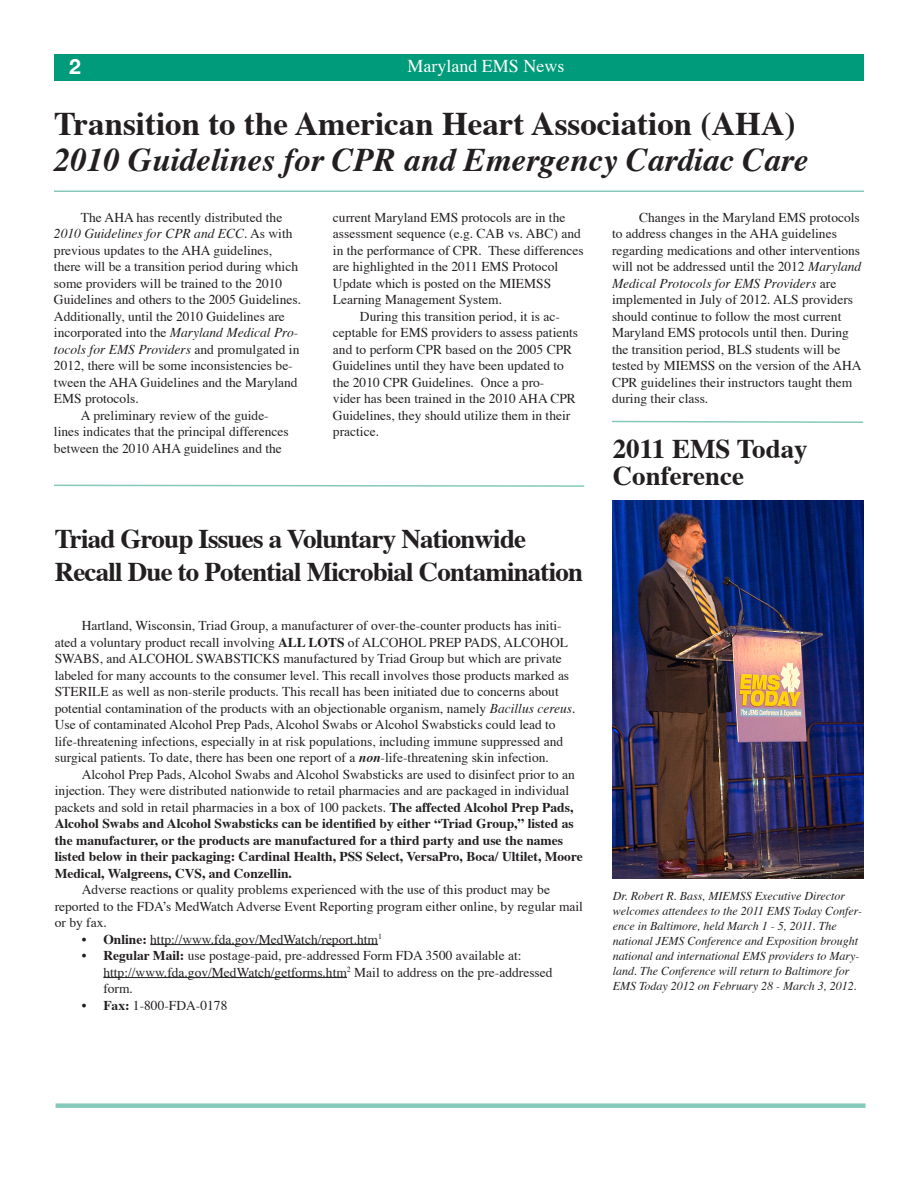
<style>
.page{position:relative;width:918px;height:1188px;background:#fff}
.page>*{position:absolute;margin:0;border:0;box-sizing:border-box;transform-origin:0 0}
.t1{font:700 33px "Times";color:#231f20}
.t2{font:italic 700 33px "Times";color:#231f20}
.t3{font:700 27px/33px "Times";letter-spacing:-.03em;color:#231f20}
.t4{font:700 27px/27px "Times";color:#231f20}
.t5{font:700 21px "Helvetica Neue";color:#fff}
.t6{font:18px "Times";color:#fff}
.t7{font:13.5px/16.5px "Times";color:#231f20}
.t8{font:700 13.5px/16.5px "Times";color:#231f20}
.t9{font:italic 12px/15px "Times";color:#231f20}
.s1{font-style:italic}
.s2{font-weight:700}
.s3{font-weight:700;font-style:italic}
.s4{font-weight:400}
</style>
<div class="page">
<div style="left:54px;top:54px;width:810px;height:27px;background:#009b7a"></div>
<div style="left:56px;top:1103px;width:810px;height:5px;background:#85c9ba"></div>
<hr style="left:54px;top:190px;width:810px;height:2px;background:#85c9ba">
<svg style="left:54px;top:484px;width:531px;height:3px"></svg>
<svg style="left:612px;top:420px;width:252px;height:3px"></svg>
<hr style="left:150px;top:944px;width:228px;height:1px;background:#231f20">
<hr style="left:103px;top:977px;width:244px;height:1px;background:#231f20">
<img style="left:612px;top:500px;width:252px;height:378px">
<p class="t5" style="left:69px;top:54px;width:13px">2</p>
<p class="t6" style="left:408px;top:55px;width:158px">Maryland EMS News</p>
<p class="t1" style="left:54px;top:102px;width:743px">Transition to the American Heart Association (AHA)</p>
<p class="t2" style="left:54px;top:138px;width:756px">2010 Guidelines for CPR and Emergency Cardiac Care</p>
<p class="t7" style="left:54px;top:210px;width:249px;text-indent:27px">The AHA has recently distributed the <span class="s1">2010 Guidelines for CPR and ECC</span>. As with previous updates to the AHA guidelines, there will be a transition period during which some providers will be trained to the 2010<br>Guidelines and others to the 2005 Guidelines.<br>Additionally, until the 2010 Guidelines are incorporated into the <span class="s1">Maryland Medical Pro&shy;tocols for EMS Providers</span> and promulgated in 2012, there will be some inconsistencies be&shy;tween the AHA Guidelines and the Maryland EMS protocols.</p>
<p class="t7" style="left:54px;top:408px;width:236px;text-align:center">A preliminary review of the guide-<br>lines indicates that the principal differences between the 2010 AHA guidelines and the</p>
<p class="t7" style="left:333px;top:210px;width:252px">current Maryland EMS protocols are in the assessment sequence (e.g. CAB vs. ABC) and in the performance of CPR. These differences are highlighted in the 2011 EMS Protocol Update which is posted on the MIEMSS Learning Management System.</p>
<p class="t7" style="left:333px;top:309px;width:247px;text-indent:27px">During this transition period, it is ac&shy;ceptable for EMS providers to assess patients and to perform CPR based on the 2005 CPR Guidelines until they have been updated to the 2010 CPR Guidelines. Once a pro-<br>vider has been trained in the 2010 AHA CPR Guidelines, they should utilize them in their practice.</p>
<p class="t3" style="left:55px;top:523px;width:530px">Triad Group Issues a Voluntary Nationwide<br>Recall Due to Potential Microbial Contamination</p>
<p class="t7" style="left:55px;top:618px;width:522px;text-indent:27px">Hartland, Wisconsin, Triad Group, a manufacturer of over-the-counter products has initi&shy;ated a voluntary product recall involving <span class="s2">ALL LOTS</span> of ALCOHOL PREP PADS, ALCOHOL SWABS, and ALCOHOL SWABSTICKS manufactured by Triad Group but which are private labeled for many accounts to the consumer level. This recall involves those products marked as STERILE as well as non-sterile products. This recall has been initiated due to concerns about potential contamination of the products with an objectionable organism, namely <span class="s1">Bacillus cereus</span>.<br>Use of contaminated Alcohol Prep Pads, Alcohol Swabs or Alcohol Swabsticks could lead to life-threatening infections, especially in at risk populations, including immune suppressed and surgical patients. To date, there has been one report of a <span class="s3">non</span>-life-threatening skin infection.</p>
<p class="t8" style="left:55px;top:766px;width:529px;text-indent:27px"><span class="s4">Alcohol Prep Pads, Alcohol Swabs and Alcohol Swabsticks are used to disinfect prior to an injection. They were distributed nationwide to retail pharmacies and are packaged in individual packets and sold in retail pharmacies in a box of 100 packets.</span> The affected Alcohol Prep Pads, Alcohol Swabs and Alcohol Swabsticks can be identified by either “Triad Group,” listed as the manufacturer, or the products are manufactured for a third party and use the names listed below in their packaging: Cardinal Health, PSS Select, VersaPro, Boca/ Ultilet, Moore Medical, Walgreens, CVS, and Conzellin.</p>
<p class="t7" style="left:55px;top:882px;width:530px;text-indent:27px">Adverse reactions or quality problems experienced with the use of this product may be reported to the FDA’s MedWatch Adverse Event Reporting program either online, by regular mail or by fax.</p>
<p class="t7" style="left:82px;top:932px;width:302px">• <span class="s2">Online:</span> http://www.fda.gov/MedWatch/report.htm<sup>1</sup></p>
<p class="t7" style="left:103px;top:948px;width:451px;text-indent:-22px">• <span class="s2">Regular Mail:</span> use postage-paid, pre-addressed Form FDA 3500 available at: http://www.fda.gov/MedWatch/getforms.htm<sup>2</sup> Mail to address on the pre-addressed form.</p>
<p class="t7" style="left:82px;top:998px;width:147px">• <span class="s2">Fax:</span> 1-800-FDA-0178</p>
<p class="t7" style="left:612px;top:210px;width:251px;text-indent:27px">Changes in the Maryland EMS protocols to address changes in the AHA guidelines regarding medications and other interventions will not be addressed until the 2012 <span class="s1">Maryland Medical Protocols for EMS Providers</span> are implemented in July of 2012. ALS providers should continue to follow the most current Maryland EMS protocols until then. During the transition period, BLS students will be tested by MIEMSS on the version of the AHA CPR guidelines their instructors taught them during their class.</p>
<p class="t4" style="left:613px;top:437px;width:197px">2011 EMS Today<br>Conference</p>
<p class="t9" style="left:613px;top:889px;width:251px">Dr. Robert R. Bass, MIEMSS Executive Director welcomes attendees to the 2011 EMS Today Confer&shy;ence in Baltimore, held March 1 - 5, 2011. The national JEMS Conference and Exposition brought national and international EMS providers to Mary&shy;land. The Conference will return to Baltimore for EMS Today 2012 on February 28 - March 3, 2012.</p>
</div>
